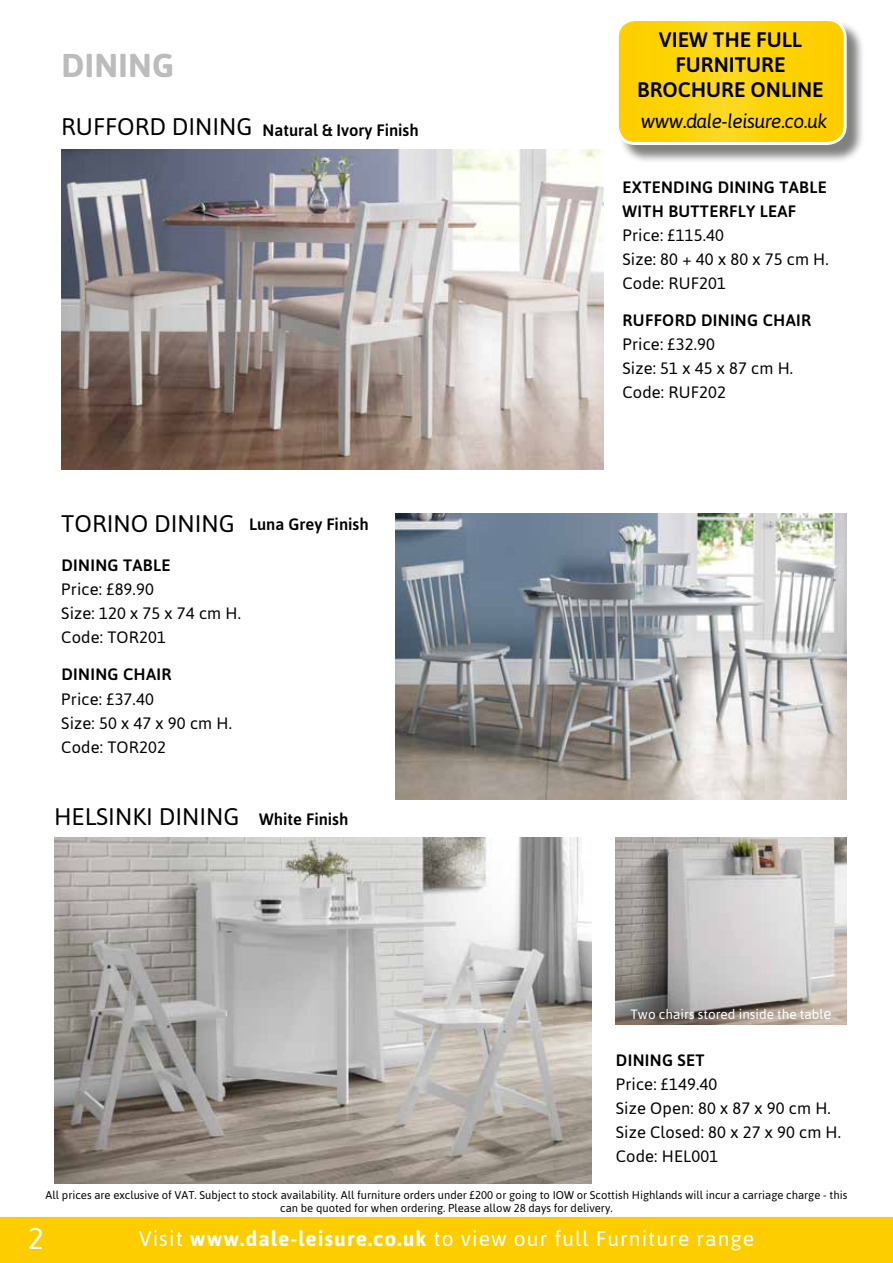
<style>
.page{position:relative;width:893px;height:1263px;background:#fff}
.page>*{position:absolute;margin:0;border:0;box-sizing:border-box;transform-origin:0 0}
.t1{font:700 33px "Asap";letter-spacing:.01em;color:#bcbcbc}
.t2{font:30px "Asap";color:#fff}
.t3{font:24px "Asap";color:#000}
.t4{font:21px "Asap";letter-spacing:.05em;color:#fff}
.t5{font:500 21px/25.2px "Asap";color:#000;text-align:center}
.t6{font:italic 19.5px "Asap";letter-spacing:-.03em;color:#000}
.t7{font:16.5px/24px "Asap";letter-spacing:.01em;color:#000}
.t8{font:500 16.5px/24px "Asap";letter-spacing:.02em;color:#000}
.t9{font:500 16.5px "Asap";color:#000}
.t10{font:13.5px "Asap";color:#fff}
.t11{font:11.25px/13.5px "Asap";color:#000;text-align:center}
.s1{font-weight:400;font-size:24px}
.s2{font-weight:500;font-size:16.5px}
.s3{font-size:15px}
.s4{font-weight:700}
</style>
<div class="page">
<div style="left:0;top:1217px;width:893px;height:46px;background:#fecd00"></div>
<img style="left:61px;top:149px;width:543px;height:320px">
<img style="left:395px;top:514px;width:451px;height:286px">
<img style="left:54px;top:837px;width:537px;height:347px">
<img style="left:616px;top:837px;width:230px;height:188px">
<div style="left:618px;top:20px;width:247px;height:143px;background:#000;opacity:.5"></div>
<svg style="left:618px;top:20px;width:227px;height:123px;background:#fdd30a"></svg>
<div style="left:616px;top:18px;width:231px;height:127px;border:3px solid #fff;border-radius:18px"></div>
<h1 class="t1" style="left:61px;top:43px;width:114px">DINING</h1>
<p class="t9" style="left:61px;top:120px;width:359px"><span class="s1">RUFFORD DINING</span> Natural &amp; Ivory Finish</p>
<p class="t9" style="left:61px;top:514px;width:309px"><span class="s1">TORINO DINING</span> Luna Grey Finish</p>
<p class="t8" style="left:61px;top:552px;width:110px">DINING TABLE</p>
<p class="t7" style="left:61px;top:576px;width:181px">Price: £89.90<br>Size: 120 x 75 x 74 cm H.<br>Code: TOR201</p>
<p class="t8" style="left:61px;top:662px;width:112px">DINING CHAIR</p>
<p class="t7" style="left:61px;top:686px;width:172px">Price: £37.40<br>Size: 50 x 47 x 90 cm H.<br>Code: TOR202</p>
<h3 class="t3" style="left:54px;top:801px;width:296px">HELSINKI DINING <span class="s2">White Finish</span></h3>
<p class="t5" style="left:637px;top:26px;width:188px">VIEW THE FULL<br>FURNITURE<br>BROCHURE ONLINE</p>
<p class="t6" style="left:641px;top:109px;width:188px">www.dale-leisure.co.uk</p>
<p class="t8" style="left:623px;top:174px;width:206px">EXTENDING DINING TABLE<br>WITH BUTTERFLY LEAF</p>
<p class="t7" style="left:622px;top:222px;width:208px">Price: £115.40<br>Size: 80 + 40 x 80 x 75 cm H.<br>Code: RUF201</p>
<p class="t8" style="left:623px;top:307px;width:190px">RUFFORD DINING CHAIR</p>
<p class="t7" style="left:622px;top:332px;width:172px">Price: £32.90<br>Size: 51 x 45 x 87 cm H.<br>Code: RUF202</p>
<p class="t10" style="left:630px;top:1006px;width:203px">Two chairs stored inside the tabl<span class="s3">e</span></p>
<p class="t8" style="left:616px;top:1048px;width:90px">DINING SET</p>
<p class="t7" style="left:616px;top:1072px;width:227px">Price: £149.40<br>Size Open: 80 x 87 x 90 cm H.<br>Size Closed: 80 x 27 x 90 cm H.<br>Code: HEL001</p>
<p class="t11" style="left:46px;top:1187px;width:803px">All prices are exclusive of VAT. Subject to stock availability. All furniture orders under £200 or going to IOW or Scottish Highlands will incur a carriage charge - this can be quoted for when ordering. Please allow 28 days for delivery.</p>
<h2 class="t2" style="left:28px;top:1218px;width:18px">2</h2>
<p class="t4" style="left:139px;top:1224px;width:617px">Visit <span class="s4">www.dale-leisure.co.uk</span> to view our full Furniture range</p>
</div>
